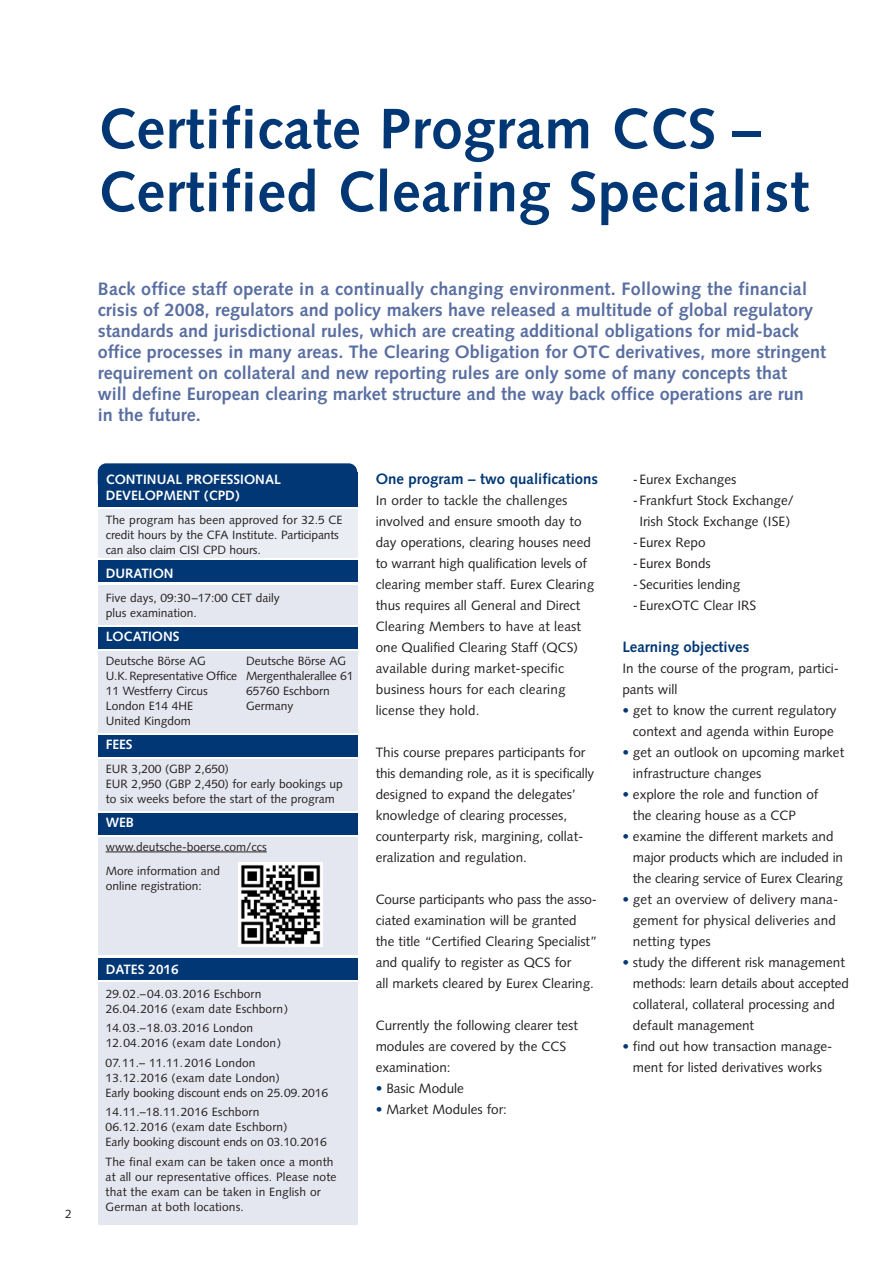
<style>
.page{position:relative;width:893px;height:1263px;background:#fff}
.page>*{position:absolute;margin:0;border:0;box-sizing:border-box;transform-origin:0 0}
.t1{font:700 57px/63px "Syntax";letter-spacing:.01em;color:#013775}
.t2{font:700 18px/21px "Syntax";color:#596ea1}
.t3{font:700 15px "Syntax";color:#013775}
.t4{font:13.5px/21px "Syntax";color:#231f20}
.t5{font:700 13.5px/15px "Syntax";color:#fff}
.t6{font:12px/15px "Syntax";color:#231f20}
.s1{color:#013775}
</style>
<div class="page">
<div style="left:98px;top:463px;width:259px;height:29px;background:#013775;border-radius:9px"></div>
<div style="left:98px;top:473px;width:259px;height:34px;background:#013775"></div>
<div style="left:98px;top:510px;width:259px;height:48px;background:#eaedf4"></div>
<div style="left:98px;top:561px;width:259px;height:21px;background:#013775"></div>
<div style="left:98px;top:585px;width:259px;height:39px;background:#e5e7f0"></div>
<div style="left:98px;top:627px;width:259px;height:21px;background:#013775"></div>
<div style="left:98px;top:651px;width:259px;height:81px;background:#e5e7f0"></div>
<div style="left:98px;top:735px;width:259px;height:21px;background:#013775"></div>
<div style="left:98px;top:759px;width:259px;height:51px;background:#e5e7f0"></div>
<div style="left:98px;top:813px;width:259px;height:21px;background:#013775"></div>
<div style="left:98px;top:837px;width:259px;height:117px;background:#e5e7f0"></div>
<div style="left:98px;top:958px;width:259px;height:21px;background:#013775"></div>
<div style="left:98px;top:982px;width:259px;height:242px;background:#e5e7f0"></div>
<hr style="left:106px;top:851px;width:161px;height:1px;background:#231f20">
<img style="left:238px;top:862px;width:84px;height:84px">
<p class="t6" style="left:65px;top:1207px;width:8px">2</p>
<h1 class="t1" style="left:98px;top:102px;width:713px">Certificate Program CCS –<br>Certified Clearing Specialist</h1>
<p class="t2" style="left:98px;top:280px;width:730px">Back office staff operate in a continually changing environment. Following the financial crisis of 2008, regulators and policy makers have released a multitude of global regulatory standards and jurisdictional rules, which are creating additional obligations for mid-back office processes in many areas. The Clearing Obligation for OTC derivatives, more stringent requirement on collateral and new reporting rules are only some of many concepts that<br>will define European clearing market structure and the way back office operations are run<br>in the future.</p>
<p class="t5" style="left:106px;top:474px;width:177px">CONTINUAL PROFESSIONAL<br>DEVELOPMENT (CPD)</p>
<p class="t6" style="left:106px;top:513px;width:238px">The program has been approved for 32.5 CE credit hours by the CFA Institute. Participants can also claim CISI CPD hours.</p>
<p class="t5" style="left:106px;top:567px;width:69px">DURATION</p>
<p class="t6" style="left:106px;top:591px;width:176px">Five days, 09:30–17:00 CET daily plus examination.</p>
<p class="t5" style="left:106px;top:630px;width:75px">LOCATIONS</p>
<p class="t6" style="left:106px;top:654px;width:101px">Deutsche Börse AG</p>
<p class="t6" style="left:106px;top:654px;width:249px;text-indent:140px">Deutsche Börse AG<br>U.K.Representative Office Mergenthalerallee 61<br>11 Westferry Circus</p>
<p class="t6" style="left:246px;top:684px;width:85px">65760 Eschborn</p>
<p class="t6" style="left:106px;top:699px;width:89px">London E14 4HE</p>
<p class="t6" style="left:246px;top:699px;width:49px">Germany</p>
<p class="t6" style="left:106px;top:714px;width:87px">United Kingdom</p>
<p class="t5" style="left:106px;top:738px;width:28px">FEES</p>
<p class="t6" style="left:106px;top:762px;width:239px">EUR 3,200 (GBP 2,650)<br>EUR 2,950 (GBP 2,450) for early bookings up to six weeks before the start of the program</p>
<p class="t5" style="left:106px;top:816px;width:30px">WEB</p>
<p class="t6" style="left:106px;top:835px;width:163px;line-height:24px">www.deutsche-boerse.com/ccs<br>More information and</p>
<p class="t6" style="left:106px;top:879px;width:98px">online registration:</p>
<p class="t5" style="left:106px;top:963px;width:74px">DATES 2016</p>
<p class="t6" style="left:106px;top:987px;width:184px">29.02.–04.03.2016 Eschborn<br>26.04.2016 (exam date Eschborn)</p>
<p class="t6" style="left:106px;top:1021px;width:177px">14.03.–18.03.2016 London<br>12.04.2016 (exam date London)</p>
<p class="t6" style="left:106px;top:1056px;width:224px">07.11.– 11.11.2016 London<br>13.12.2016 (exam date London)<br>Early booking discount ends on 25.09.2016</p>
<p class="t6" style="left:106px;top:1105px;width:223px">14.11.–18.11.2016 Eschborn<br>06.12.2016 (exam date Eschborn)<br>Early booking discount ends on 03.10.2016</p>
<p class="t6" style="left:106px;top:1155px;width:232px">The final exam can be taken once a month at all our representative offices. Please note that the exam can be taken in English or German at both locations.</p>
<p class="t3" style="left:376px;top:473px;width:224px">One program – two qualifications</p>
<p class="t4" style="left:376px;top:491px;width:220px">In order to tackle the challenges involved and ensure smooth day to day operations, clearing houses need to warrant high qualification levels of clearing member staff. Eurex Clearing thus requires all General and Direct Clearing Members to have at least one Qualified Clearing Staff (QCS) available during market-specific business hours for each clearing license they hold.</p>
<p class="t4" style="left:376px;top:743px;width:220px">This course prepares participants for this demanding role, as it is specifically designed to expand the delegates’ knowledge of clearing processes, counterparty risk, margining, collat&shy;eralization and regulation.</p>
<p class="t4" style="left:376px;top:890px;width:223px">Course participants who pass the asso&shy;ciated examination will be granted the title “Certified Clearing Specialist” and qualify to register as QCS for<br>all markets cleared by Eurex Clearing.</p>
<p class="t4" style="left:376px;top:1016px;width:204px">Currently the following clearer test modules are covered by the CCS examination:</p>
<p class="t4" style="left:376px;top:1079px;width:90px"><span class="s1">•</span> Basic Module</p>
<p class="t4" style="left:376px;top:1100px;width:133px"><span class="s1">•</span> Market Modules for:</p>
<p class="t4" style="left:633px;top:470px;width:105px">-Eurex Exchanges</p>
<p class="t4" style="left:633px;top:491px;width:162px">-Frankfurt Stock Exchange/</p>
<p class="t4" style="left:639px;top:512px;width:153px">Irish Stock Exchange (ISE)</p>
<p class="t4" style="left:633px;top:533px;width:74px">-Eurex Repo</p>
<p class="t4" style="left:633px;top:554px;width:79px">-Eurex Bonds</p>
<p class="t4" style="left:633px;top:575px;width:109px">-Securities lending</p>
<p class="t4" style="left:633px;top:596px;width:125px">-EurexOTC Clear IRS</p>
<p class="t3" style="left:622px;top:641px;width:129px">Learning objectives</p>
<p class="t4" style="left:622px;top:659px;width:218px">In the course of the program, partici&shy;pants will</p>
<p class="t4" style="left:622px;top:701px;width:216px;text-align:center"><span class="s1">•</span> get to know the current regulatory context and agenda within Europe</p>
<p class="t4" style="left:633px;top:743px;width:213px;text-indent:-11px"><span class="s1">•</span> get an outlook on upcoming market infrastructure changes</p>
<p class="t4" style="left:633px;top:785px;width:187px;text-indent:-11px"><span class="s1">•</span> explore the role and function of the clearing house as a CCP</p>
<p class="t4" style="left:633px;top:827px;width:212px;text-indent:-11px"><span class="s1">•</span> examine the different markets and major products which are included in the clearing service of Eurex Clearing</p>
<p class="t4" style="left:633px;top:890px;width:207px;text-indent:-11px"><span class="s1">•</span> get an overview of delivery mana&shy;gement for physical deliveries and netting types</p>
<p class="t4" style="left:633px;top:953px;width:217px;text-indent:-11px"><span class="s1">•</span> study the different risk management methods: learn details about accepted collateral, collateral processing and default management</p>
<p class="t4" style="left:622px;top:1037px;width:212px;text-align:center"><span class="s1">•</span> find out how transaction manage&shy;ment for listed derivatives works</p>
</div>
